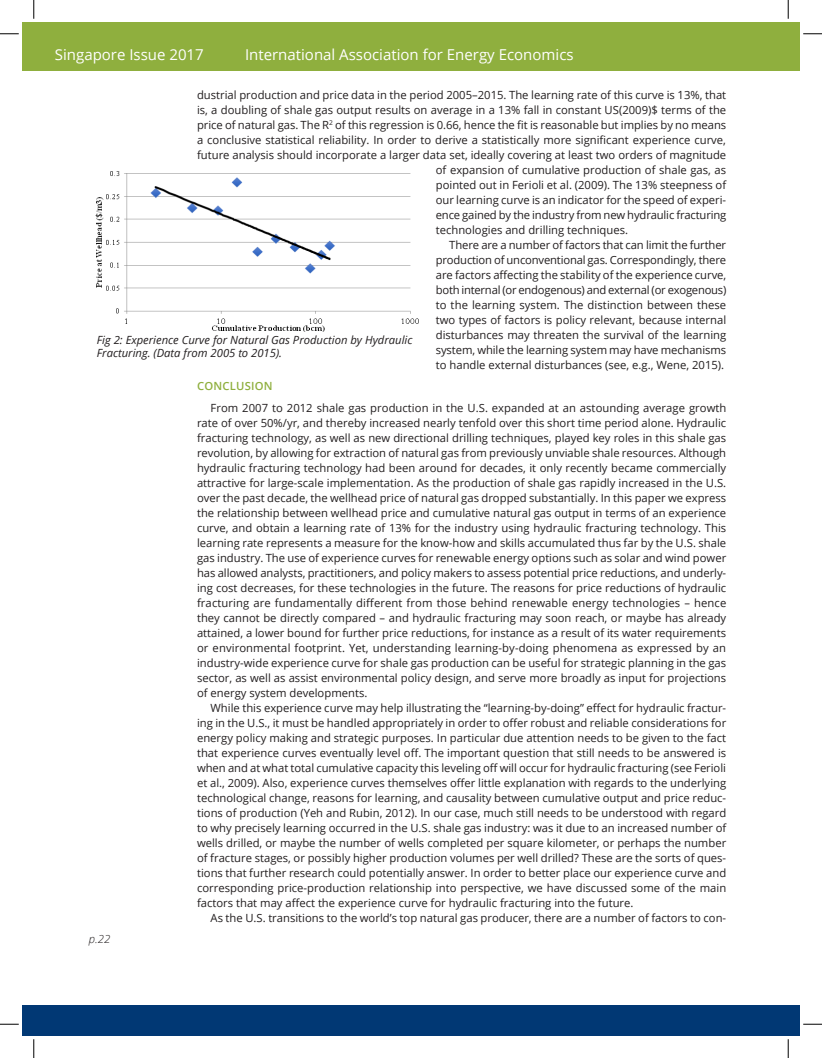
<style>
.page{position:relative;width:822px;height:1058px;background:#fff}
.page>*{position:absolute;margin:0;border:0;box-sizing:border-box;transform-origin:0 0}
.t1{font:15px "Open Sans";color:#fff}
.t2{font:11.25px/15px "Open Sans";color:#231f20;text-align:justify}
.t3{font:italic 11.25px/13.5px "Open Sans";color:#231f20}
.t4{font:11.25px "Open Sans";letter-spacing:-.02em;color:#231f20}
.t5{font:600 11.25px "Open Sans";letter-spacing:.02em;color:#8faf3e}
.t6{font:italic 300 11.25px "Open Sans";color:#231f20}
</style>
<div class="page">
<div style="left:22px;top:1004px;width:766px;height:31px;background:#013874"></div>
<div style="left:220px;top:22px;width:568px;height:49px;background:#8faf3e"></div>
<div style="left:22px;top:22px;width:201px;height:49px;background:#8faf3e"></div>
<div style="left:788px;top:1004px;width:11px;height:31px;background:#013874"></div>
<div style="left:788px;top:22px;width:11px;height:49px;background:#8faf3e"></div>
<img style="left:96px;top:171px;width:323px;height:160px">
<svg style="left:0;top:33px;width:19px;height:2px"></svg>
<svg style="left:803px;top:33px;width:18px;height:2px"></svg>
<svg style="left:0;top:1023px;width:19px;height:2px"></svg>
<svg style="left:803px;top:1023px;width:18px;height:2px"></svg>
<svg style="left:33px;top:0;width:2px;height:19px"></svg>
<svg style="left:33px;top:1039px;width:2px;height:19px"></svg>
<svg style="left:787px;top:0;width:1px;height:19px"></svg>
<svg style="left:787px;top:1039px;width:1px;height:19px"></svg>
<h1 class="t1" style="left:55px;top:44px;width:150px">Singapore Issue 2017</h1>
<h1 class="t1" style="left:245px;top:44px;width:330px">International Association for Energy Economics</h1>
<p class="t2" style="left:197px;top:87px;width:530px">dustrial production and price data in the period 2005–2015. The learning rate of this curve is 13%, that</p>
<p class="t2" style="left:197px;top:102px;width:530px">is, a doubling of shale gas output results on average in a 13% fall in constant US(2009)$ terms of the</p>
<p class="t2" style="left:197px;top:117px;width:530px">price of natural gas. The R<sup>2</sup> of this regression is 0.66, hence the fit is reasonable but implies by no means</p>
<p class="t2" style="left:197px;top:132px;width:530px">a conclusive statistical reliability. In order to derive a statistically more significant experience curve,</p>
<p class="t2" style="left:197px;top:147px;width:530px">future analysis should incorporate a larger data set, ideally covering at least two orders of magnitude</p>
<p class="t2" style="left:435px;top:162px;width:292px">of expansion of cumulative production of shale gas, as</p>
<p class="t2" style="left:435px;top:177px;width:292px">pointed out in Ferioli et al. (2009). The 13% steepness of</p>
<p class="t2" style="left:435px;top:192px;width:292px">our learning curve is an indicator for the speed of experi-</p>
<p class="t2" style="left:435px;top:207px;width:292px">ence gained by the industry from new hydraulic fracturing</p>
<p class="t2" style="left:435px;top:222px;width:194px">technologies and drilling techniques.</p>
<p class="t2" style="left:449px;top:237px;width:278px">There are a number of factors that can limit the further</p>
<p class="t2" style="left:435px;top:252px;width:292px">production of unconventional gas. Correspondingly, there</p>
<p class="t2" style="left:435px;top:267px;width:292px">are factors affecting the stability of the experience curve,</p>
<p class="t4" style="left:435px;top:282px;width:292px">both internal (or endogenous) and external (or exogenous)</p>
<p class="t2" style="left:435px;top:297px;width:292px">to the learning system. The distinction between these</p>
<p class="t2" style="left:435px;top:312px;width:292px">two types of factors is policy relevant, because internal</p>
<p class="t2" style="left:435px;top:327px;width:292px">disturbances may threaten the survival of the learning</p>
<p class="t2" style="left:435px;top:342px;width:292px">system, while the learning system may have mechanisms</p>
<p class="t2" style="left:435px;top:357px;width:290px">to handle external disturbances (see, e.g., Wene, 2015).</p>
<p class="t5" style="left:197px;top:378px;width:77px">CONCLUSION</p>
<p class="t2" style="left:197px;top:400px;width:530px;text-indent:14px">From 2007 to 2012 shale gas production in the U.S. expanded at an astounding average growth rate of over 50%/yr, and thereby increased nearly tenfold over this short time period alone. Hydraulic fracturing technology, as well as new directional drilling techniques, played key roles in this shale gas revolution, by allowing for extraction of natural gas from previously unviable shale resources. Although hydraulic fracturing technology had been around for decades, it only recently became commercially attractive for large-scale implementation. As the production of shale gas rapidly increased in the U.S. over the past decade, the wellhead price of natural gas dropped substantially. In this paper we express the relationship between wellhead price and cumulative natural gas output in terms of an experience curve, and obtain a learning rate of 13% for the industry using hydraulic fracturing technology. This learning rate represents a measure for the know-how and skills accumulated thus far by the U.S. shale gas industry. The use of experience curves for renewable energy options such as solar and wind power has allowed analysts, practitioners, and policy makers to assess potential price reductions, and underly&shy;ing cost decreases, for these technologies in the future. The reasons for price reductions of hydraulic fracturing are fundamentally different from those behind renewable energy technologies – hence they cannot be directly compared – and hydraulic fracturing may soon reach, or maybe has already attained, a lower bound for further price reductions, for instance as a result of its water requirements or environmental footprint. Yet, understanding learning-by-doing phenomena as expressed by an industry-wide experience curve for shale gas production can be useful for strategic planning in the gas sector, as well as assist environmental policy design, and serve more broadly as input for projections of energy system developments.</p>
<p class="t2" style="left:197px;top:700px;width:530px;text-indent:13px">While this experience curve may help illustrating the “learning-by-doing” effect for hydraulic fractur&shy;ing in the U.S., it must be handled appropriately in order to offer robust and reliable considerations for energy policy making and strategic purposes. In particular due attention needs to be given to the fact that experience curves eventually level off. The important question that still needs to be answered is when and at what total cumulative capacity this leveling off will occur for hydraulic fracturing (see Ferioli et al., 2009). Also, experience curves themselves offer little explanation with regards to the underlying technological change, reasons for learning, and causality between cumulative output and price reduc&shy;tions of production (Yeh and Rubin, 2012). In our case, much still needs to be understood with regard to why precisely learning occurred in the U.S. shale gas industry: was it due to an increased number of wells drilled, or maybe the number of wells completed per square kilometer, or perhaps the number of fracture stages, or possibly higher production volumes per well drilled? These are the sorts of ques&shy;tions that further research could potentially answer. In order to better place our experience curve and corresponding price-production relationship into perspective, we have discussed some of the main factors that may affect the experience curve for hydraulic fracturing into the future.</p>
<p class="t2" style="left:210px;top:910px;width:517px">As the U.S. transitions to the world’s top natural gas producer, there are a number of factors to con-</p>
<p class="t3" style="left:97px;top:332px;width:317px">Fig 2: Experience Curve for Natural Gas Production by Hydraulic<br>Fracturing. (Data from 2005 to 2015).</p>
<p class="t6" style="left:89px;top:931px;width:23px">p.22</p>
</div>
